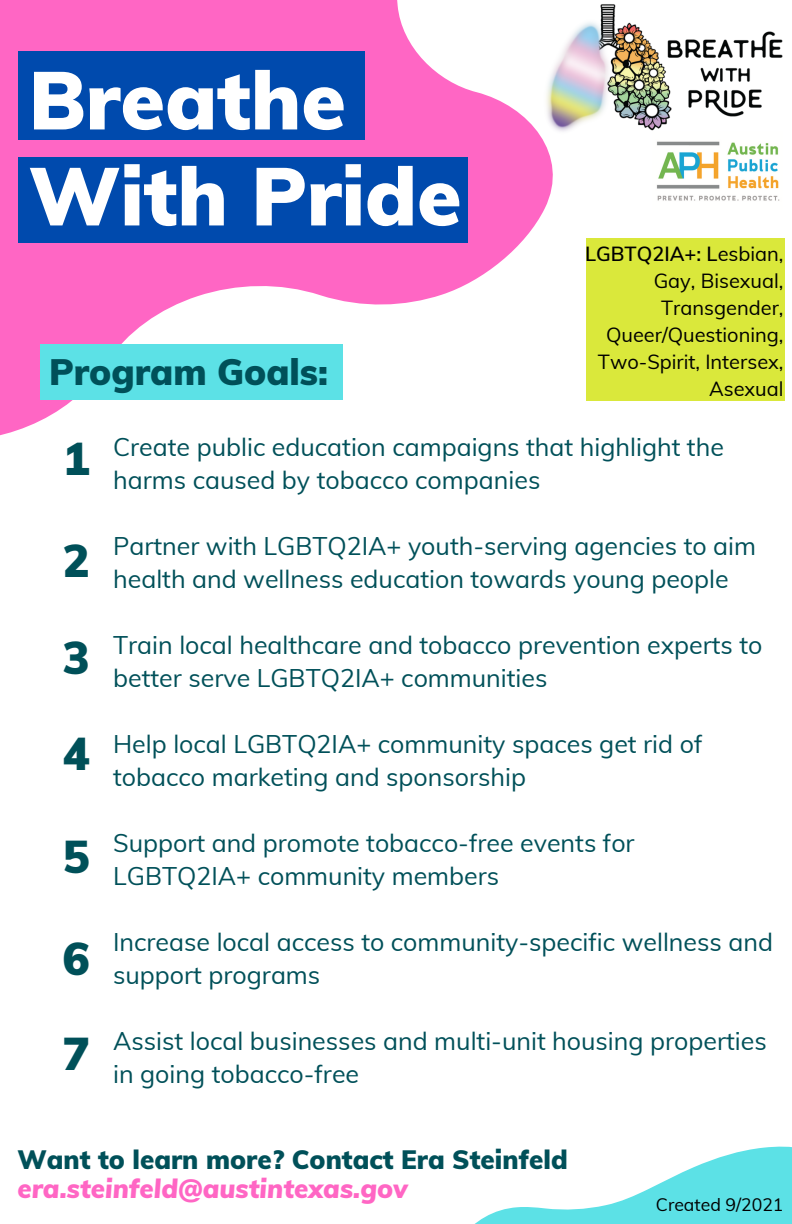
<style>
.page{position:relative;width:792px;height:1224px;background:#fff}
.page>*{position:absolute;margin:0;border:0;box-sizing:border-box;transform-origin:0 0}
.t1{font:900 81px "Muli";color:#fff}
.t2{font:900 45px "Muli";color:#005059}
.t3{font:900 36px "Muli";color:#005059}
.t4{font:900 26px "Muli";color:#005059}
.t5{font:italic 900 26px "Muli";color:#ff66c4}
.t6{font:25px/33px "Muli";color:#005059}
.t7{font:20px/27px "Muli";color:#000;text-align:right}
.t8{font:17.6px "Muli";color:#000}
.s1{font-weight:600}
</style>
<div class="page">
<svg style="left:0;top:0;width:602px;height:436px;fill:#ff66c4"></svg>
<div style="left:18px;top:51px;width:347px;height:89px;background:#004aad"></div>
<div style="left:18px;top:158px;width:450px;height:85px;background:#004aad"></div>
<svg style="left:474px;top:1146px;width:318px;height:78px"></svg>
<img style="left:509px;top:0;width:274px;height:210px">
<img style="left:652px;top:132px;width:131px;height:78px">
<div style="left:40px;top:344px;width:303px;height:56px;background:#5ce1e6"></div>
<div style="left:586px;top:239px;width:198px;height:162px;background:#dae83b"></div>
<p class="t1" style="left:29px;top:48px;width:319px">Breathe</p>
<p class="t1" style="left:29px;top:144px;width:434px">With Pride</p>
<p class="t3" style="left:49px;top:349px;width:280px">Program Goals:</p>
<p class="t7" style="left:585px;top:240px;width:200px"><span class="s1">LGBTQ2IA+: L</span>esbian,<br>Gay, Bisexual,<br>Transgender,<br>Queer/Questioning,<br>Two-Spirit, Intersex,<br>Asexual</p>
<p class="t2" style="left:63px;top:430px;width:29px">1</p>
<p class="t2" style="left:63px;top:531px;width:29px">2</p>
<p class="t2" style="left:63px;top:628px;width:29px">3</p>
<p class="t2" style="left:63px;top:725px;width:29px">4</p>
<p class="t2" style="left:63px;top:828px;width:29px">5</p>
<p class="t2" style="left:63px;top:929px;width:29px">6</p>
<p class="t2" style="left:63px;top:1024px;width:29px">7</p>
<p class="t6" style="left:113px;top:430px;width:612px">Create public education campaigns that highlight the harms caused by tobacco companies</p>
<p class="t6" style="left:113px;top:529px;width:644px">Partner with LGBTQ2IA+ youth-serving agencies to aim health and wellness education towards young people</p>
<p class="t6" style="left:113px;top:628px;width:651px">Train local healthcare and tobacco prevention experts to better serve LGBTQ2IA+ communities</p>
<p class="t6" style="left:113px;top:727px;width:591px">Help local LGBTQ2IA+ community spaces get rid of tobacco marketing and sponsorship</p>
<p class="t6" style="left:113px;top:826px;width:523px">Support and promote tobacco-free events for<br>LGBTQ2IA+ community members</p>
<p class="t6" style="left:113px;top:925px;width:661px">Increase local access to community-specific wellness and support programs</p>
<p class="t6" style="left:113px;top:1024px;width:655px">Assist local businesses and multi-unit housing properties in going tobacco-free</p>
<p class="t4" style="left:17px;top:1143px;width:552px">Want to learn more? Contact Era Steinfeld</p>
<p class="t5" style="left:17px;top:1172px;width:392px">era.steinfeld@austintexas.gov</p>
<p class="t8" style="left:656px;top:1193px;width:129px">Created 9/2021</p>
</div>
